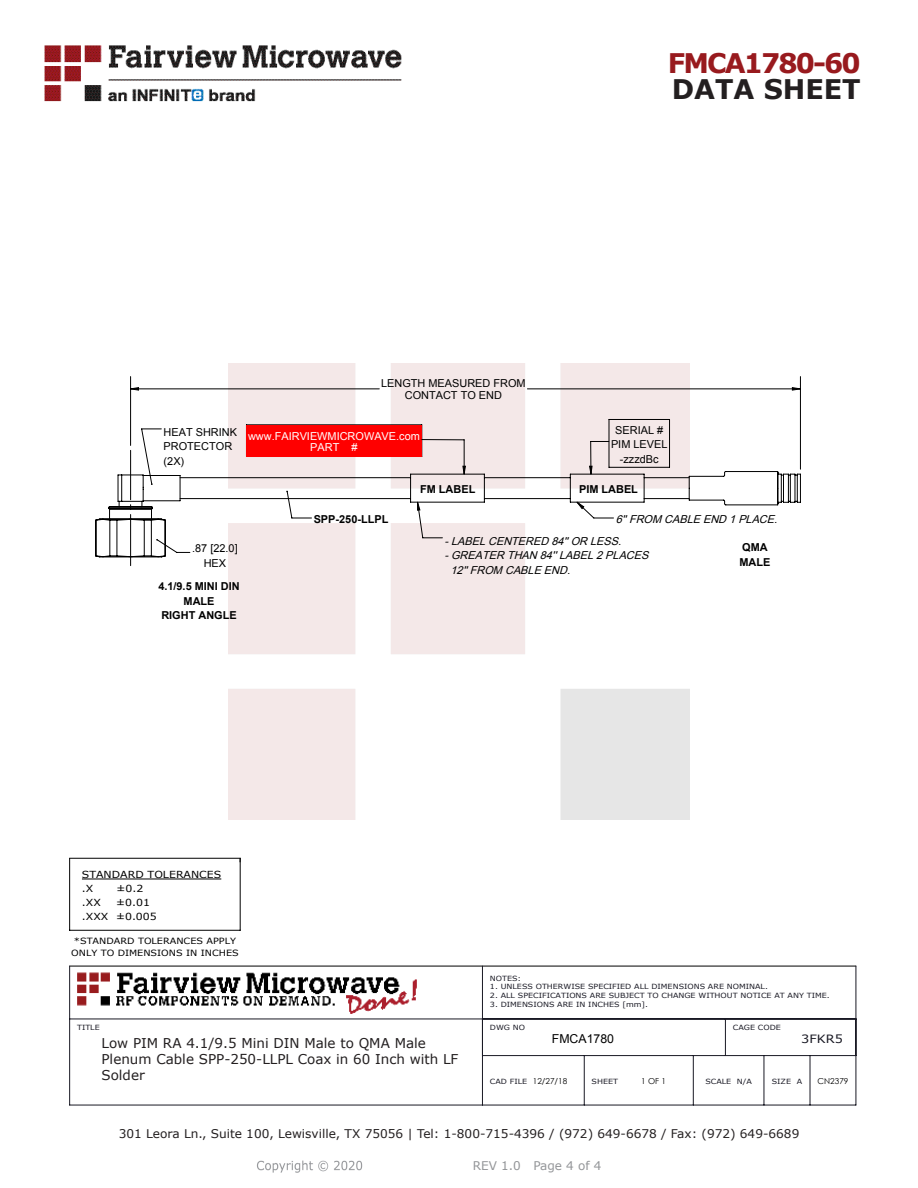
<style>
.page{position:relative;width:918px;height:1188px;background:#fff}
.page>*{position:absolute;margin:0;border:0;box-sizing:border-box;transform-origin:0 0}
.FM{font:700 27px "Verdana";letter-spacing:-.07em;color:#981a1e}
.t1{font:700 27px "Verdana";color:#231f20}
.FM-2{font:13.5px/16.2px "Verdana";color:#231f20}
.t2{font:12.3px "Arial";color:#000}
.t3{font:12px "Verdana";color:#231f20}
.REV_Info{font:12px "Verdana";color:#939598}
.t4{font:11.4px "Verdana";color:#191924;scale:1.12 1}
.t5{font:italic 10.95px "Arial";color:#000}
.t6{font:10.95px/14.9px "Arial";color:#000;text-align:center}
.t7{font:700 10.95px/14.9px "Arial";color:#000;text-align:center}
.t8{font:10.95px/10.9px "Arial";color:#fff;text-align:center}
.t9{font:9.75px/14px "Verdana";color:#000;scale:1.12 1}
.t10{font:8.55px/12.3px "Verdana";color:#000;text-align:center;scale:1.12 1}
.t11{font:8.25px "Century Gothic";color:#000}
.t12{font:7.05px "Verdana";color:#191924;scale:1.12 1}
</style>
<div class="page">
<img style="left:44px;top:45px;width:358px;height:57px">
<img style="left:257px;top:1160px;width:106px;height:13px">
<img style="left:228px;top:364px;width:462px;height:456px">
<img style="left:77px;top:972px;width:340px;height:42px">
<hr style="left:82px;top:879px;width:139px;height:1px;background:#000">
<svg style="left:130px;top:450px;width:1px;height:116px"></svg>
<svg style="left:141px;top:428px;width:468px;height:43px"></svg>
<hr style="left:70px;top:930px;width:170px;height:1px;background:#000">
<hr style="left:240px;top:858px;width:1px;height:72px;background:#000">
<hr style="left:69px;top:858px;width:1px;height:72px;background:#000">
<hr style="left:609px;top:467px;width:61px;height:1px;background:#000">
<hr style="left:609px;top:419px;width:1px;height:48px;background:#000">
<hr style="left:609px;top:419px;width:61px;height:1px;background:#000">
<hr style="left:669px;top:419px;width:1px;height:48px;background:#000">
<hr style="left:422px;top:425px;width:1px;height:32px;background:#000">
<hr style="left:70px;top:966px;width:786px;height:1px;background:#000">
<hr style="left:70px;top:858px;width:170px;height:1px;background:#000">
<hr style="left:856px;top:966px;width:1px;height:139px;background:#191924">
<hr style="left:70px;top:1105px;width:786px;height:1px;background:#191924">
<hr style="left:69px;top:966px;width:1px;height:139px;background:#191924">
<hr style="left:70px;top:1019px;width:786px;height:1px;background:#191924">
<hr style="left:482px;top:966px;width:1px;height:139px;background:#191924">
<hr style="left:482px;top:1055px;width:374px;height:1px;background:#191924">
<hr style="left:725px;top:1019px;width:1px;height:37px;background:#191924">
<hr style="left:584px;top:1056px;width:1px;height:49px;background:#191924">
<hr style="left:810px;top:1056px;width:1px;height:49px;background:#191924">
<hr style="left:693px;top:1056px;width:1px;height:49px;background:#191924">
<hr style="left:764px;top:1056px;width:1px;height:49px;background:#191924">
<hr style="left:130px;top:377px;width:1px;height:68px;background:#000">
<hr style="left:800px;top:377px;width:1px;height:92px;background:#000">
<svg style="left:130px;top:387px;width:671px;height:4px"></svg>
<div style="left:246px;top:425px;width:176px;height:32px;background:#f00"></div>
<hr style="left:464px;top:440px;width:1px;height:34px;background:#000">
<hr style="left:422px;top:439px;width:42px;height:1px;background:#000">
<svg style="left:151px;top:466px;width:463px;height:5px"></svg>
<svg style="left:95px;top:471px;width:706px;height:86px"></svg>
<p class="FM" style="left:668px;top:44px;width:194px">FMCA1780-60</p>
<p class="t1" style="left:672px;top:70px;width:191px">DATA SHEET</p>
<p class="t6" style="left:381px;top:377px;width:146px;line-height:12.1px">LENGTH MEASURED FROM<br>CONTACT TO END</p>
<p class="t6" style="left:164px;top:424px;width:75px;text-align:left">HEAT SHRINK<br>PROTECTOR (2X)</p>
<p class="t6" style="left:192px;top:541px;width:47px">.87 [22.0]<br>HEX</p>
<p class="t7" style="left:158px;top:579px;width:83px">4.1/9.5 MINI DIN<br>MALE<br>RIGHT ANGLE</p>
<p class="t8" style="left:248px;top:431px;width:173px">www.FAIRVIEWMICROWAVE.com<br>PART #</p>
<p class="t6" style="left:611px;top:422px;width:58px">SERIAL #<br>PIM LEVEL -zzzdBc</p>
<p class="t7" style="left:314px;top:512px;width:76px">SPP-250-LLPL</p>
<p class="t7" style="left:420px;top:482px;width:57px">FM LABEL</p>
<p class="t7" style="left:579px;top:482px;width:60px">PIM LABEL</p>
<p class="t5" style="left:616px;top:512px;width:167px">6''FROM CABLE END 1PLACE.</p>
<p class="t5" style="left:444px;top:534px;width:182px">-LABELCENTERED 84''OR LESS.</p>
<p class="t5" style="left:444px;top:548px;width:209px">-GREATER THAN 84''LABEL2PLACES</p>
<p class="t5" style="left:451px;top:563px;width:125px">12''FROM CABLE END.</p>
<p class="t7" style="left:740px;top:540px;width:32px;text-align:left">QMA<br>MALE</p>
<p class="t9" style="left:82px;top:868px;width:126px">STANDARD TOLERANCES .X</p>
<p class="t9" style="left:117px;top:882px;width:25px">±0.2</p>
<p class="t9" style="left:82px;top:895px;width:68px;text-indent:34px">±0.01 .XXX ±0.005</p>
<p class="t9" style="left:82px;top:895px;width:18px">.XX</p>
<p class="t10" style="left:71px;top:935px;width:151px">*STANDARD TOLERANCES APPLY<br>ONLY TO DIMENSIONS IN INCHES</p>
<p class="t12" style="left:77px;top:1022px;width:22px">TITLE</p>
<p class="t12" style="left:490px;top:973px;width:29px">NOTES:</p>
<p class="t12" style="left:490px;top:982px;width:250px">1. UNLESS OTHERWISE SPECIFIED ALL DIMENSIONS ARE NOMINAL.</p>
<p class="t12" style="left:490px;top:991px;width:305px">2. ALL SPECIFICATIONS ARE SUBJECT TO CHANGE WITHOUT NOTICE AT ANY TIME.</p>
<p class="t12" style="left:490px;top:1000px;width:143px">3. DIMENSIONS ARE IN INCHES [mm].</p>
<p class="t12" style="left:490px;top:1022px;width:33px">DWG NO</p>
<p class="t12" style="left:733px;top:1022px;width:44px">CAGE CODE</p>
<p class="FM-2" style="left:102px;top:1035px;width:358px">Low PIM RA 4.1/9.5 Mini DIN Male to QMA Male<br>Plenum Cable SPP-250-LLPL Coax in 60 Inch with LF<br>Solder</p>
<p class="t2" style="left:552px;top:1031px;width:64px">FMCA1780</p>
<p class="t11" style="left:533px;top:1076px;width:36px">12/27/18</p>
<p class="t11" style="left:641px;top:1076px;width:26px">1 OF 1</p>
<p class="t11" style="left:818px;top:1076px;width:32px">CN2379</p>
<p class="t4" style="left:801px;top:1031px;width:39px">3FKR5</p>
<p class="t12" style="left:490px;top:1077px;width:35px">CAD FILE</p>
<p class="t12" style="left:705px;top:1077px;width:43px">SCALE N/A</p>
<p class="t12" style="left:772px;top:1077px;width:29px">SIZE A</p>
<p class="t12" style="left:592px;top:1077px;width:25px">SHEET</p>
<h3 class="t3" style="left:119px;top:1125px;width:682px">301 Leora Ln., Suite 100, Lewisville, TX 75056 | Tel: 1-800-715-4396 / (972) 649-6678 / Fax: (972) 649-6689</h3>
<p class="REV_Info" style="left:473px;top:1157px;width:130px">REV 1.0 Page 4 of 4</p>
</div>
